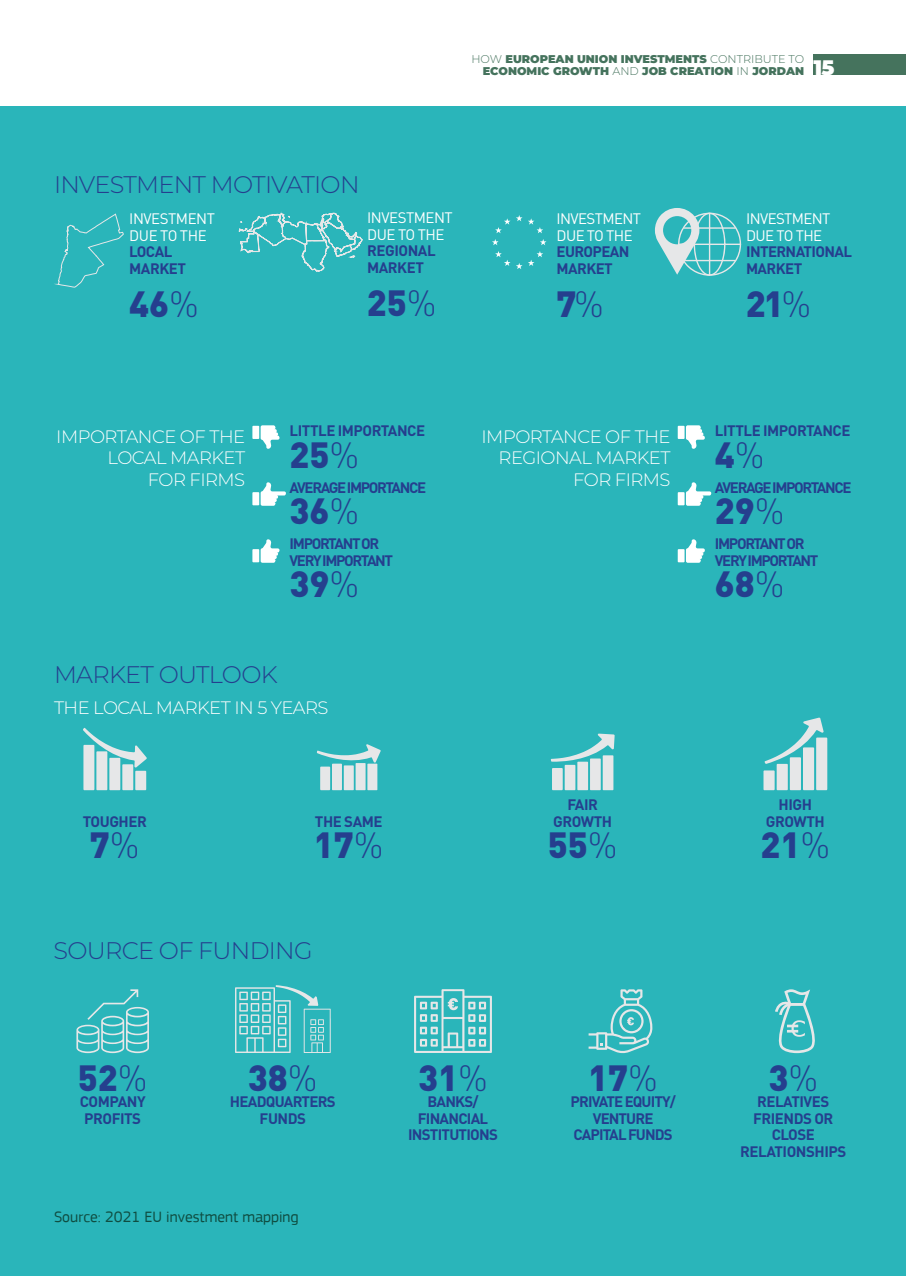
<style>
.page{position:relative;width:906px;height:1276px;background:#fff}
.page>*{position:absolute;margin:0;border:0;box-sizing:border-box;transform-origin:0 0}
.t1{font:900 36px "DIN Pro";color:#253f8e}
.t2{font:300 24px "Montserrat";letter-spacing:-.03em;color:#253f8e}
.t3{font:300 18px/21.6px "Montserrat";letter-spacing:-.03em;color:#fff}
.t4{font:15.75px "PF Square Sans Pro";color:#0f4d41}
.t5{font:700 15px/16.5px "DIN Pro";letter-spacing:-.045em;color:#253f8e}
.t6{font:700 15px/16.5px "DIN Pro";letter-spacing:-.09em;color:#253f8e}
.t7{font:15px/16.5px "DIN Pro";letter-spacing:-.04em;color:#fff}
.t8{font:900 11.25px/12px "Montserrat";color:#45735d}
.s1{font-weight:300}
.s2{font-size:21px;color:#fff}
</style>
<div class="page">
<div style="left:0;top:106px;width:906px;height:1170px;background:#2ab5ba"></div>
<div style="left:813px;top:54px;width:93px;height:21px;background:#45735d"></div>
<svg style="left:686px;top:482px;width:25px;height:24px"></svg>
<div style="left:677px;top:492px;width:7px;height:13px;background:#fff"></div>
<svg style="left:686px;top:539px;width:19px;height:24px"></svg>
<div style="left:677px;top:549px;width:7px;height:13px;background:#fff"></div>
<svg style="left:686px;top:425px;width:19px;height:24px"></svg>
<div style="left:677px;top:426px;width:7px;height:13px;background:#fff"></div>
<div style="left:135px;top:771px;width:11px;height:19px;background:#e6e7e8"></div>
<div style="left:122px;top:764px;width:11px;height:26px;background:#e6e7e8"></div>
<div style="left:109px;top:758px;width:11px;height:32px;background:#e6e7e8"></div>
<div style="left:96px;top:751px;width:11px;height:39px;background:#e6e7e8"></div>
<svg style="left:83px;top:728px;width:64px;height:40px"></svg>
<div style="left:83px;top:745px;width:11px;height:45px;background:#e6e7e8"></div>
<div style="left:552px;top:768px;width:11px;height:22px;background:#e6e7e8"></div>
<div style="left:564px;top:765px;width:11px;height:25px;background:#e6e7e8"></div>
<div style="left:577px;top:761px;width:11px;height:29px;background:#e6e7e8"></div>
<div style="left:590px;top:758px;width:11px;height:32px;background:#e6e7e8"></div>
<svg style="left:551px;top:733px;width:63px;height:29px"></svg>
<div style="left:603px;top:755px;width:10px;height:35px;background:#e6e7e8"></div>
<div style="left:763px;top:770px;width:11px;height:20px;background:#e6e7e8"></div>
<div style="left:776px;top:764px;width:12px;height:26px;background:#e6e7e8"></div>
<div style="left:790px;top:757px;width:11px;height:33px;background:#e6e7e8"></div>
<div style="left:803px;top:747px;width:11px;height:43px;background:#e6e7e8"></div>
<svg style="left:764px;top:717px;width:59px;height:47px"></svg>
<div style="left:816px;top:737px;width:11px;height:53px;background:#e6e7e8"></div>
<svg style="left:655px;top:208px;width:86px;height:68px"></svg>
<svg style="left:54px;top:213px;width:70px;height:75px"></svg>
<svg style="left:252px;top:482px;width:34px;height:81px"></svg>
<svg style="left:316px;top:233px;width:185px;height:558px"></svg>
<svg style="left:238px;top:211px;width:124px;height:264px"></svg>
<svg style="left:516px;top:263px;width:6px;height:6px"></svg>
<svg style="left:528px;top:251px;width:15px;height:15px"></svg>
<svg style="left:495px;top:251px;width:15px;height:15px"></svg>
<svg style="left:492px;top:239px;width:6px;height:6px"></svg>
<svg style="left:495px;top:218px;width:15px;height:15px"></svg>
<svg style="left:516px;top:215px;width:6px;height:6px"></svg>
<svg style="left:540px;top:239px;width:6px;height:6px"></svg>
<svg style="left:528px;top:218px;width:15px;height:15px"></svg>
<svg style="left:775px;top:989px;width:40px;height:64px"></svg>
<svg style="left:76px;top:989px;width:73px;height:64px"></svg>
<svg style="left:235px;top:985px;width:96px;height:68px"></svg>
<svg style="left:588px;top:989px;width:64px;height:64px"></svg>
<svg style="left:414px;top:989px;width:78px;height:64px"></svg>
<p class="t8" style="left:483px;top:52px;width:353px;text-indent:-11px"><span class="s1">HOW</span> EUROPEAN UNION INVESTMENTS <span class="s1">CONTRIBUTE TO<br></span>ECONOMIC GROWTH <span class="s1">AND</span> JOB CREATION <span class="s1">IN</span> JORDAN <span class="s2">15</span></p>
<h2 class="t2" style="left:54px;top:168px;width:121px">INVESTMENT</h2>
<h2 class="t2" style="left:211px;top:168px;width:91px">MOTIVATION</h2>
<p class="t7" style="left:129px;top:209px;width:77px">INVESTMENT<br>DUE TO THE</p>
<p class="t5" style="left:129px;top:242px;width:49px">LOCAL<br>MARKET</p>
<h1 class="t1" style="left:129px;top:273px;width:71px">46<span class="s1">%</span></h1>
<p class="t7" style="left:367px;top:208px;width:77px">INVESTMENT<br>DUE TO THE</p>
<p class="t5" style="left:367px;top:241px;width:70px">REGIONAL<br>MARKET</p>
<h1 class="t1" style="left:367px;top:272px;width:71px">25<span class="s1">%</span></h1>
<p class="t7" style="left:556px;top:209px;width:76px">INVESTMENT<br>DUE TO THE</p>
<p class="t5" style="left:556px;top:242px;width:58px">EUROPEAN<br>MARKET</p>
<h1 class="t1" style="left:556px;top:273px;width:49px">7<span class="s1">%</span></h1>
<p class="t7" style="left:746px;top:209px;width:76px">INVESTMENT<br>DUE TO THE</p>
<p class="t5" style="left:746px;top:242px;width:107px">INTERNATIONAL<br>MARKET</p>
<h1 class="t1" style="left:746px;top:273px;width:67px">21<span class="s1">%</span></h1>
<p class="t3" style="left:56px;top:425px;width:12px">IMP</p>
<p class="t3" style="left:90px;top:425px;width:157px">ORTANCE OF TH E</p>
<p class="t3" style="left:108px;top:446px;width:139px">LOCAL MARKET</p>
<p class="t3" style="left:148px;top:468px;width:83px">FOR FIRMS</p>
<p class="t5" style="left:290px;top:420px;width:137px">LITTLE IM PORTANCE</p>
<h1 class="t1" style="left:289px;top:423px;width:71px">25<span class="s1">%</span></h1>
<p class="t6" style="left:290px;top:477px;width:138px">AVERAGE IM PORTANCE</p>
<h1 class="t1" style="left:289px;top:480px;width:71px">36<span class="s1">%</span></h1>
<p class="t6" style="left:290px;top:534px;width:105px">IM PORTANT OR<br>VERY IM PORTANT</p>
<h1 class="t1" style="left:289px;top:553px;width:71px">39<span class="s1">%</span></h1>
<h2 class="t2" style="left:54px;top:657px;width:39px">MARKET</h2>
<h2 class="t2" style="left:159px;top:657px;width:18px">OUTLOOK</h2>
<p class="t3" style="left:54px;top:696px;width:274px">TH E LOCAL MARKET IN 5 YEARS</p>
<p class="t5" style="left:83px;top:811px;width:66px">TOUGHER</p>
<h1 class="t1" style="left:90px;top:814px;width:51px">7<span class="s1">%</span></h1>
<p class="t5" style="left:315px;top:811px;width:69px">THE SAM E</p>
<h1 class="t1" style="left:314px;top:814px;width:71px">17<span class="s1">%</span></h1>
<h2 class="t2" style="left:53px;top:934px;width:257px">SOURCE OF FUNDING</h2>
<p class="t3" style="left:498px;top:425px;width:173px;text-indent:17px">ORTANCE OF TH E<br>REGIONAL</p>
<p class="t3" style="left:481px;top:425px;width:12px">IMP</p>
<p class="t3" style="left:573px;top:446px;width:99px;text-indent:22px">MARKET<br>FOR FIRMS</p>
<p class="t5" style="left:715px;top:420px;width:137px">LITTLE IM PORTANCE</p>
<h1 class="t1" style="left:715px;top:423px;width:51px">4<span class="s1">%</span></h1>
<p class="t6" style="left:715px;top:477px;width:138px">AVERAGE IM PORTANCE</p>
<h1 class="t1" style="left:715px;top:480px;width:71px">29<span class="s1">%</span></h1>
<p class="t6" style="left:715px;top:534px;width:105px">IM PORTANT OR<br>VERY IM PORTANT</p>
<h1 class="t1" style="left:715px;top:553px;width:71px">68<span class="s1">%</span></h1>
<p class="t5" style="left:553px;top:794px;width:60px;text-align:center">FAIR<br>GROWTH</p>
<h1 class="t1" style="left:548px;top:814px;width:71px">55<span class="s1">%</span></h1>
<p class="t5" style="left:766px;top:794px;width:60px;text-align:center">HIGH<br>GROWTH</p>
<h1 class="t1" style="left:760px;top:814px;width:71px">21<span class="s1">%</span></h1>
<h1 class="t1" style="left:78px;top:1046px;width:71px">52<span class="s1">%</span></h1>
<p class="t5" style="left:80px;top:1091px;width:40px">COMPANY<br>PROFITS</p>
<h1 class="t1" style="left:248px;top:1046px;width:71px">38<span class="s1">%</span></h1>
<p class="t5" style="left:230px;top:1091px;width:10px">HEAD</p>
<p class="t5" style="left:260px;top:1091px;width:25px;text-indent:6px">QUARTERS<br>FUNDS</p>
<p class="t4" style="left:54px;top:1207px;width:246px">Source: 2021 EU investment mapping</p>
<h1 class="t1" style="left:418px;top:1046px;width:71px">31<span class="s1">%</span></h1>
<p class="t5" style="left:427px;top:1091px;width:52px">BAN KS/</p>
<p class="t5" style="left:418px;top:1108px;width:9px">FINANCIAL</p>
<p class="t5" style="left:408px;top:1124px;width:9px">INSTITUTIONS</p>
<h1 class="t1" style="left:588px;top:1046px;width:71px">17<span class="s1">%</span></h1>
<p class="t5" style="left:570px;top:1091px;width:17px">PRIVATE</p>
<p class="t5" style="left:624px;top:1091px;width:25px">EQUITY</p>
<p class="t5" style="left:670px;top:1091px;width:8px">/</p>
<p class="t5" style="left:593px;top:1108px;width:10px">VENTURE</p>
<p class="t5" style="left:573px;top:1124px;width:9px">CAPITAL</p>
<p class="t5" style="left:628px;top:1124px;width:10px">FUNDS</p>
<h1 class="t1" style="left:768px;top:1046px;width:51px">3<span class="s1">%</span></h1>
<p class="t5" style="left:753px;top:1091px;width:13px">RELATIVES<br>FRIENDS</p>
<p class="t5" style="left:814px;top:1108px;width:10px">OR</p>
<p class="t5" style="left:771px;top:1124px;width:10px">CLOSE</p>
<p class="t5" style="left:740px;top:1141px;width:10px">RELATIONSHIPS</p>
</div>
